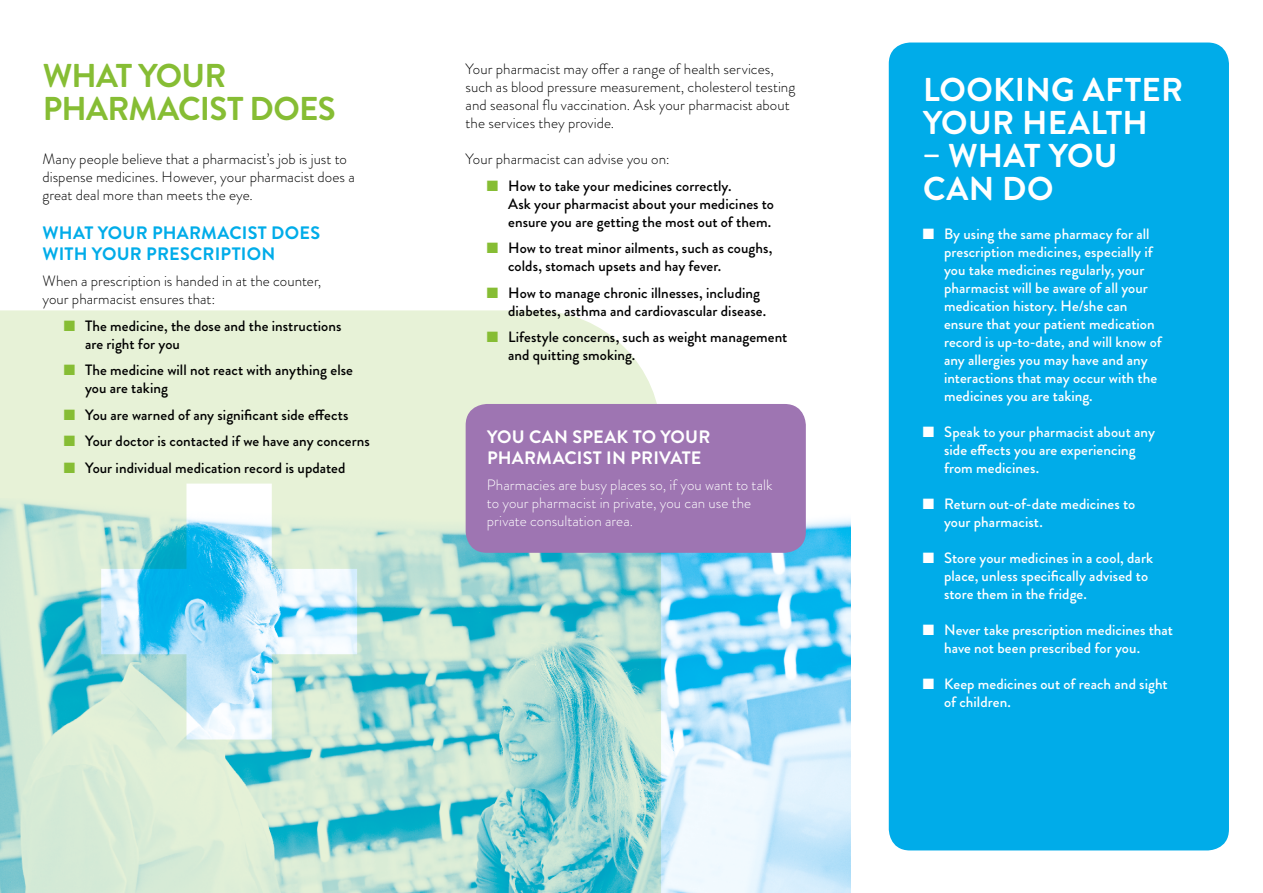
<style>
.page{position:relative;width:1263px;height:893px;background:#fff}
.page>*{position:absolute;margin:0;border:0;box-sizing:border-box;transform-origin:0 0}
.t1{font:700 33px/33px "Brandon Grotesque";letter-spacing:.01em;color:#fff}
.t2{font:700 33px/33px "Brandon Grotesque";letter-spacing:-.02em;color:#86bd34}
.t3{font:700 18px/21px "Brandon Grotesque";letter-spacing:.015em;color:#00ace9}
.t4{font:700 18px/21px "Brandon Grotesque";letter-spacing:.015em;color:#fff}
.t5{font:500 15px/18px "Brandon Grotesque";letter-spacing:.005em;color:#fff}
.t6{font:500 15px/18px "Brandon Grotesque";letter-spacing:.005em;color:#000}
.t7{font:300 15px/18px "Brandon Grotesque";letter-spacing:.005em;color:#000}
.t8{font:300 15px/18px "Brandon Grotesque";color:#fff}
.s1{color:#86bd34}
</style>
<div class="page">
<img style="left:661px;top:518px;width:189px;height:375px">
<svg style="left:0;top:310px;width:661px;height:583px;background:#bee3d8"></svg>
<div style="left:466px;top:404px;width:340px;height:149px;background:#9e75b2;border-radius:21px"></div>
<div style="left:889px;top:43px;width:340px;height:807px;background:#00ace9;border-radius:21px"></div>
<h1 class="t2" style="left:43px;top:60px;width:295px">WHAT YOUR<br>PHARMACIST DOES</h1>
<p class="t7" style="left:43px;top:149px;width:314px">Many people believe that a pharmacist’s job is just to dispense medicines. However, your pharmacist does a great deal more than meets the eye.</p>
<p class="t3" style="left:43px;top:222px;width:279px">WHAT YOUR PHARMACIST DOES<br>WITH YOUR PRESCRIPTION</p>
<p class="t7" style="left:43px;top:272px;width:280px">When a prescription is handed in at the counter, your pharmacist ensures that:</p>
<p class="t6" style="left:85px;top:317px;width:258px;text-indent:-21px"><span class="s1">■</span> The medicine, the dose and the instructions are right for you</p>
<p class="t6" style="left:85px;top:361px;width:269px;text-indent:-21px"><span class="s1">■</span> The medicine will not react with anything else you are taking</p>
<p class="t6" style="left:64px;top:406px;width:286px"><span class="s1">■</span> You are warned of any significant side effects</p>
<p class="t6" style="left:64px;top:432px;width:308px"><span class="s1">■</span> Your doctor is contacted if we have any concerns</p>
<p class="t6" style="left:64px;top:459px;width:283px"><span class="s1">■</span> Your individual medication record is updated</p>
<p class="t7" style="left:466px;top:60px;width:331px">Your pharmacist may offer a range of health services, such as blood pressure measurement, cholesterol testing and seasonal flu vaccination. Ask your pharmacist about the services they provide.</p>
<p class="t7" style="left:466px;top:150px;width:206px">Your pharmacist can advise you on:</p>
<p class="t6" style="left:508px;top:177px;width:267px;text-indent:-21px"><span class="s1">■</span> How to take your medicines correctly.<br>Ask your pharmacist about your medicines to ensure you are getting the most out of them.</p>
<p class="t6" style="left:508px;top:239px;width:266px;text-indent:-21px"><span class="s1">■</span> How to treat minor ailments, such as coughs, colds, stomach upsets and hay fever.</p>
<p class="t6" style="left:508px;top:284px;width:259px;text-indent:-21px"><span class="s1">■</span> How to manage chronic illnesses, including diabetes, asthma and cardiovascular disease.</p>
<p class="t6" style="left:508px;top:328px;width:281px;text-indent:-21px"><span class="s1">■</span> Lifestyle concerns, such as weight management and quitting smoking.</p>
<p class="t4" style="left:487px;top:426px;width:225px">YOU CAN SPEAK TO YOUR<br>PHARMACIST IN PRIVATE</p>
<p class="t8" style="left:487px;top:476px;width:287px">Pharmacies are busy places so, if you want to talk to your pharmacist in private, you can use the private consultation area.</p>
<h1 class="t1" style="left:923px;top:74px;width:262px">LOOKING AFTER<br>YOUR HEALTH</h1>
<h1 class="t1" style="left:923px;top:140px;width:196px">– WHAT YOU<br>CAN DO</h1>
<p class="t5" style="left:944px;top:225px;width:219px;text-indent:-21px">■ By using the same pharmacy for all prescription medicines, especially if you take medicines regularly, your pharmacist will be aware of all your medication history. He/she can ensure that your patient medication record is up-to-date, and will know of any allergies you may have and any interactions that may occur with the medicines you are taking.</p>
<p class="t5" style="left:944px;top:423px;width:212px;text-indent:-21px">■ Speak to your pharmacist about any side effects you are experiencing from medicines.</p>
<p class="t5" style="left:944px;top:495px;width:193px;text-indent:-21px">■ Return out-of-date medicines to your pharmacist.</p>
<p class="t5" style="left:944px;top:549px;width:211px;text-indent:-21px">■ Store your medicines in a cool, dark place, unless specifically advised to store them in the fridge.</p>
<p class="t5" style="left:944px;top:621px;width:230px;text-indent:-21px">■ Never take prescription medicines that have not been prescribed for you.</p>
<p class="t5" style="left:944px;top:675px;width:225px;text-indent:-21px">■ Keep medicines out of reach and sight of children.</p>
</div>
